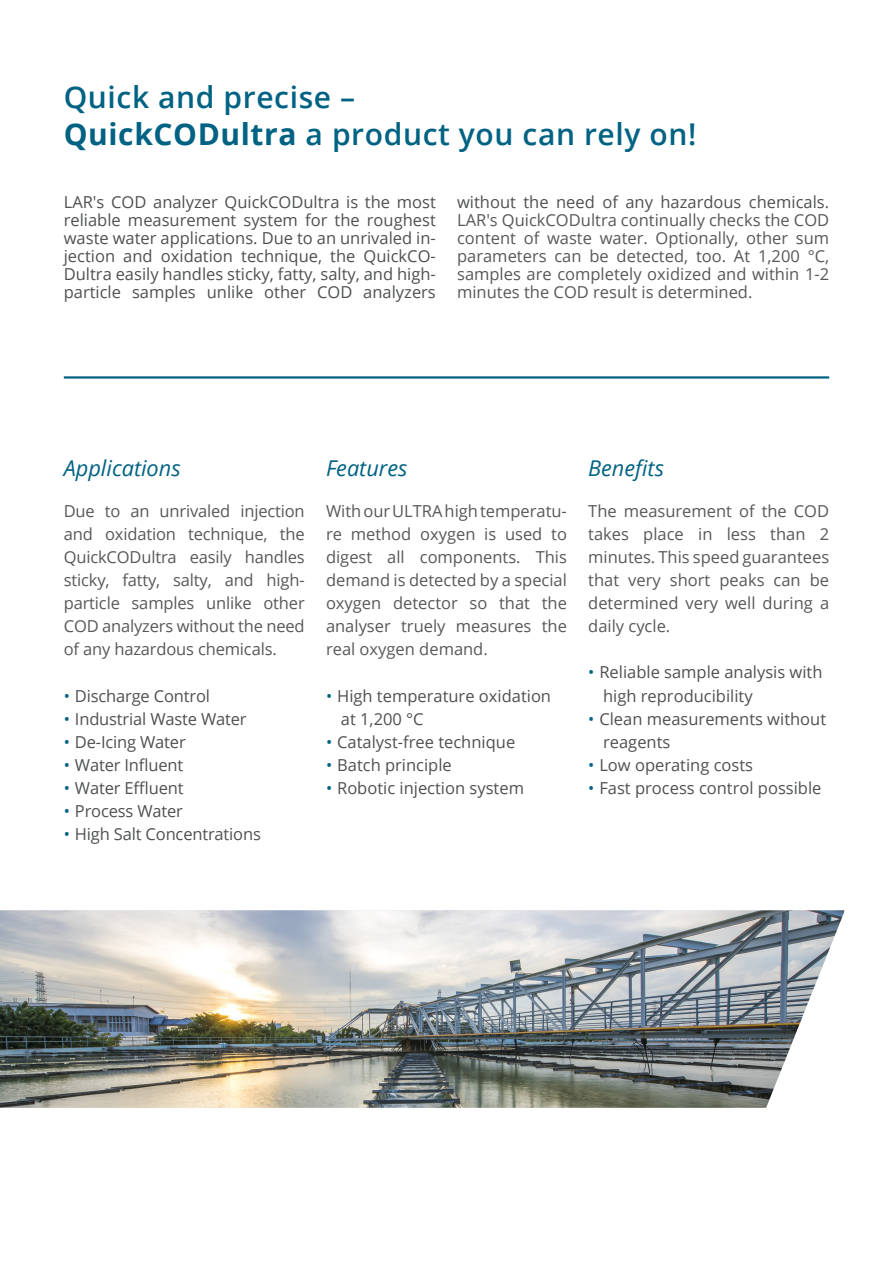
<style>
.page{position:relative;width:893px;height:1263px;background:#fff}
.page>*{position:absolute;margin:0;border:0;box-sizing:border-box;transform-origin:0 0}
.Subheadline{font:600 30px "Open Sans";letter-spacing:.02em;color:#006283}
.Subheadline-2{font:italic 21.75px "Open Sans";color:#006283}
.Anlauf{font:16.5px/23.1px "Open Sans";color:#57585a;text-align:justify}
.Anlauf-2{font:16.5px/23.1px "Open Sans";color:#4e5052}
.Subheadline-3{font:16.5px/18px "Open Sans";color:#4e5052;text-align:justify}
.Subheadline-4{font:16.5px/18px "Open Sans";color:#57585a;text-align:justify}
.s1{font-weight:700}
.s2{color:#4e5052}
.s3{color:#006283}
</style>
<div class="page">
<img style="left:0;top:910px;width:844px;height:198px">
<hr style="left:64px;top:376px;width:765px;height:3px;background:#006283">
<p class="Subheadline" style="left:64px;top:77px;width:293px">Quick and precise –</p>
<p class="Subheadline" style="left:64px;top:114px;width:634px"><span class="s1">QuickCODultra</span> a product you can rely on!</p>
<p class="Subheadline-3" style="left:64px;top:192px;width:374px">LAR's COD analyzer QuickCODultra is the most reliable measurement system for the roughest waste water applications. Due to an unrivaled in&shy;jection and oxidation technique, the QuickCO-Dultra easily handles sticky, fatty, salty, and high&shy;particle samples unlike other COD analyzers</p>
<p class="Subheadline-4" style="left:457px;top:192px;width:374px"><span class="s2">without the need of any hazardous chemicals.<br></span>LAR's QuickCODultra continually checks the COD content of waste water. Optionally, other sum parameters can be detected, too. At 1,200 °C, samples are completely oxidized and within 1-2 minutes the COD result is determined.</p>
<p class="Subheadline-2" style="left:64px;top:453px;width:118px">Applications</p>
<p class="Anlauf" style="left:64px;top:499px;width:242px">Due to an unrivaled injection and oxidation technique, the QuickCODultra easily handles sticky, fatty, salty, and high&shy;particle samples unlike other COD analyzers without the need of any hazardous chemicals.</p>
<p class="Anlauf-2" style="left:64px;top:683px;width:148px"><span class="s3">•</span> Discharge Control</p>
<p class="Anlauf-2" style="left:64px;top:707px;width:184px"><span class="s3">•</span> Industrial Waste Water</p>
<p class="Anlauf-2" style="left:64px;top:730px;width:123px"><span class="s3">•</span> De-Icing Water</p>
<p class="Anlauf-2" style="left:64px;top:753px;width:121px"><span class="s3">•</span> Water Influent</p>
<p class="Anlauf-2" style="left:64px;top:776px;width:121px"><span class="s3">•</span> Water Effluent</p>
<p class="Anlauf-2" style="left:64px;top:799px;width:121px"><span class="s3">•</span> Process Water</p>
<p class="Anlauf-2" style="left:64px;top:822px;width:199px"><span class="s3">•</span> High Salt Concentrations</p>
<p class="Subheadline-2" style="left:326px;top:453px;width:83px">Features</p>
<p class="Anlauf" style="left:326px;top:499px;width:242px">With our ULTRA high temperatu&shy;re method oxygen is used to digest all components. This demand is detected by a special oxygen detector so that the analyser truely measures the real oxygen demand.</p>
<p class="Anlauf-2" style="left:341px;top:683px;width:212px;text-indent:-15px"><span class="s3">•</span> High temperature oxidation at 1,200 °C</p>
<p class="Anlauf-2" style="left:326px;top:730px;width:191px"><span class="s3">•</span> Catalyst-free technique</p>
<p class="Anlauf-2" style="left:326px;top:753px;width:127px"><span class="s3">•</span> Batch principle</p>
<p class="Anlauf-2" style="left:326px;top:776px;width:199px"><span class="s3">•</span> Robotic injection system</p>
<p class="Subheadline-2" style="left:588px;top:453px;width:77px">Benefits</p>
<p class="Anlauf" style="left:588px;top:499px;width:242px">The measurement of the COD takes place in less than 2 minutes. This speed guarantees that very short peaks can be determined very well during a daily cycle.</p>
<p class="Anlauf-2" style="left:603px;top:660px;width:221px;text-indent:-15px"><span class="s3">•</span> Reliable sample analysis with high reproducibility</p>
<p class="Anlauf-2" style="left:603px;top:707px;width:225px;text-indent:-15px"><span class="s3">•</span> Clean measurements without reagents</p>
<p class="Anlauf-2" style="left:588px;top:753px;width:166px"><span class="s3">•</span> Low operating costs</p>
<p class="Anlauf-2" style="left:588px;top:776px;width:235px"><span class="s3">•</span> Fast process control possible</p>
</div>
